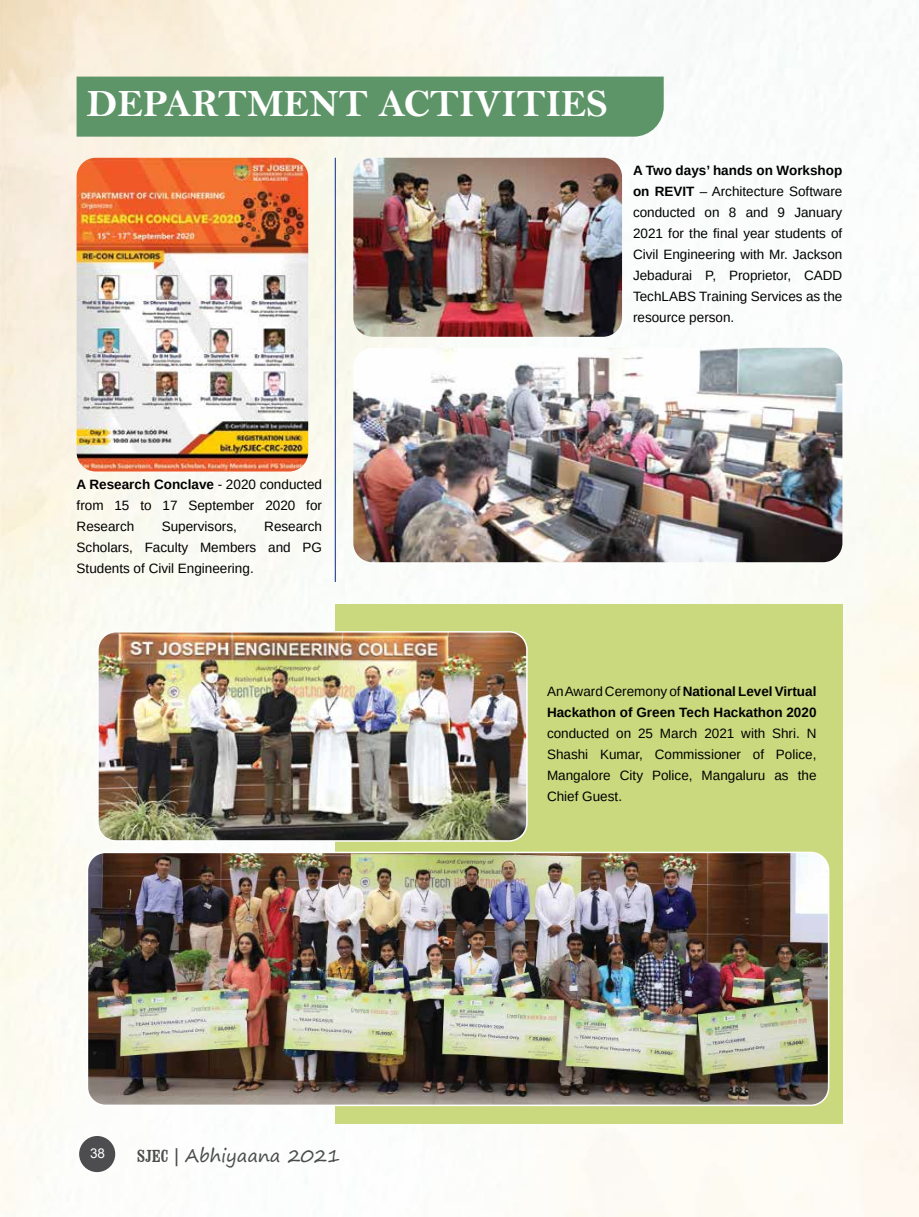
<style>
.page{position:relative;width:919px;height:1217px;background:#fff}
.page>*{position:absolute;margin:0;border:0;box-sizing:border-box;transform-origin:0 0}
.t1{font:39px "Bell MT Bold";color:#fff}
.t2{font:18px "Segoe Print";color:#4b4d4d}
.t3{font:13.5px/21px "Arimo";color:#000;text-align:justify}
.t4{font:700 13.5px/21px "Arimo";color:#000}
.t5{font:13.5px "Arial";color:#fff}
.s1{font-weight:700}
.s2{font-family:"Clarendon BT";font-stretch:condensed}
.s3{font-weight:400}
</style>
<div class="page">
<img style="left:0;top:0;width:918px;height:1216px">
<div style="left:79px;top:1135px;width:36px;height:36px;background:#4d4d4f;border-radius:50%"></div>
<div style="left:335px;top:604px;width:507px;height:519px;background:#cbd97e"></div>
<div style="left:77px;top:77px;width:586px;height:60px;background:#5d9568"></div>
<img style="left:77px;top:158px;width:231px;height:313px">
<img style="left:353px;top:158px;width:269px;height:179px">
<img style="left:353px;top:348px;width:489px;height:214px">
<hr style="left:335px;top:158px;width:1px;height:424px;background:#25408f">
<img style="left:87px;top:852px;width:741px;height:253px">
<div style="left:87px;top:851px;width:742px;height:254px;border:2px solid #fff;border-radius:18px"></div>
<img style="left:98px;top:631px;width:429px;height:209px">
<div style="left:97px;top:631px;width:430px;height:210px;border:2px solid #fff;border-radius:18px"></div>
<h1 class="t1" style="left:87px;top:81px;width:522px">DEPARTMENT ACTIVITIES</h1>
<p class="t3" style="left:633px;top:159px;width:211px"><span class="s1">A Two days’ hands on Workshop on REVIT</span> – Architecture Software conducted on 8 and 9 January 2021 for the final year students of Civil Engineering with Mr. Jackson Jebadurai P, Proprietor, CADD TechLABS Training Services as the resource person.</p>
<p class="t3" style="left:77px;top:474px;width:247px"><span class="s1">A Research Conclave</span> - 2020 conducted from 15 to 17 September 2020 for Research</p>
<p class="t3" style="left:77px;top:516px;width:247px;text-indent:188px">Research Scholars, Faculty Members and PG Students of Civil Engineering.</p>
<p class="t3" style="left:162px;top:516px;width:77px">Supervisors,</p>
<p class="t5" style="left:90px;top:1143px;width:17px">38</p>
<h2 class="t2" style="left:137px;top:1139px;width:205px"><span class="s2">SJEC |</span> Abhiyaana 2021</h2>
<p class="t4" style="left:547px;top:680px;width:271px"><span class="s3">An Award Ceremony of</span> National Level Virtual<br>Hackathon of Green Tech Hackathon 2020</p>
<p class="t3" style="left:547px;top:722px;width:271px">conducted on 25 March 2021 with Shri. N Shashi Kumar, Commissioner of Police, Mangalore City Police, Mangaluru as the Chief Guest.</p>
</div>
